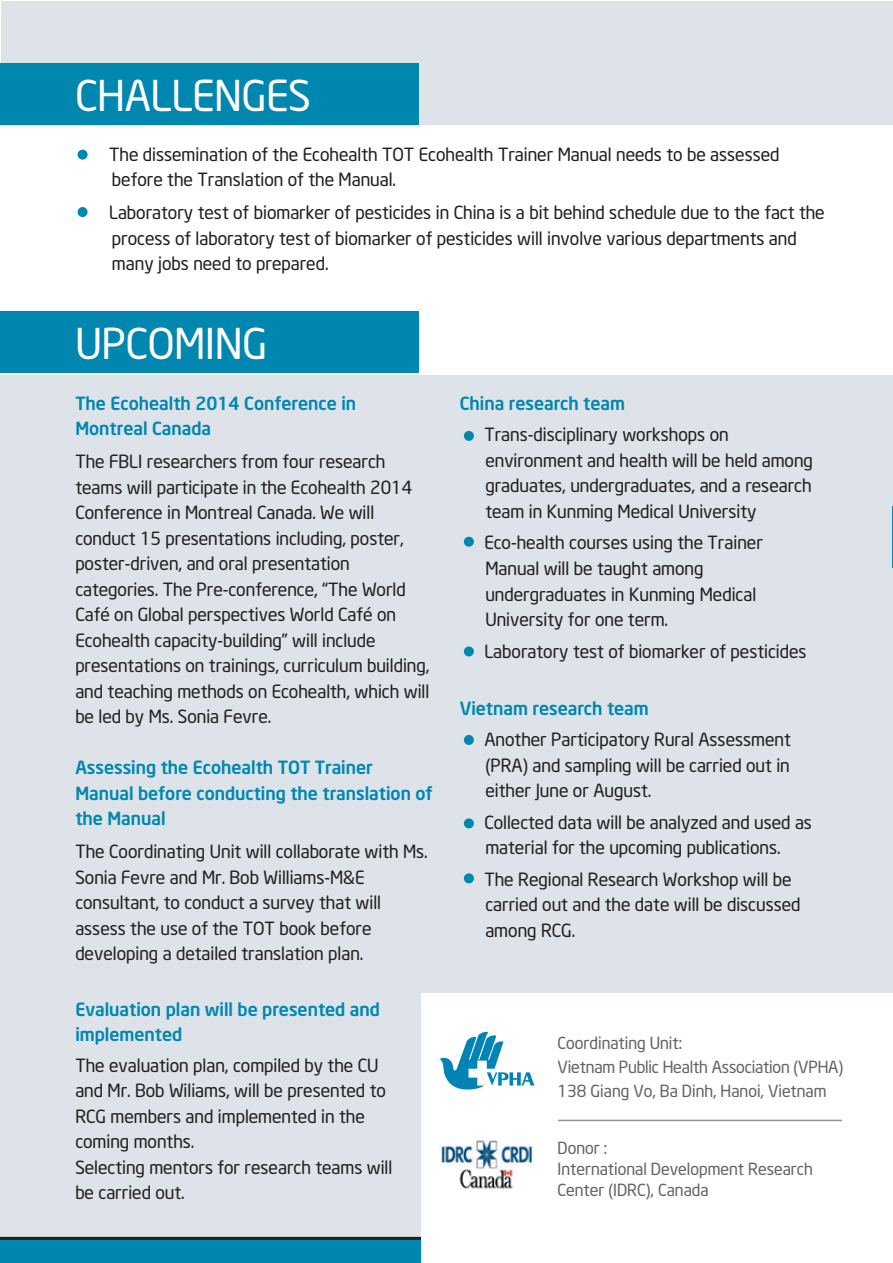
<style>
.page{position:relative;width:893px;height:1263px;background:#fff}
.page>*{position:absolute;margin:0;border:0;box-sizing:border-box;transform-origin:0 0}
.t1{font:42px "UTM Neo Sans Intel";color:#fff}
.t2{font:18px/25.5px "UTM Neo Sans Intel";color:#231f20}
.t3{font:700 18px/25.5px "UTM Neo Sans Intel";color:#0087af}
.t4{font:16.5px/24px "UTM Neo Sans Intel";color:#636466}
</style>
<div class="page">
<div style="left:2px;top:1px;width:891px;height:124px;background:#dde3e8"></div>
<div style="left:0;top:375px;width:893px;height:865px;background:#dde3e8"></div>
<hr style="left:892px;top:0;width:1px;height:220px;background:#0087af">
<div style="left:0;top:1240px;width:893px;height:23px;background:#0087af"></div>
<hr style="left:892px;top:506px;width:1px;height:61px;background:#0087af">
<div style="left:0;top:63px;width:418px;height:62px;background:#0087af"></div>
<div style="left:0;top:312px;width:418px;height:61px;background:#0087af"></div>
<div style="left:464px;top:431px;width:10px;height:10px;background:#0087af;border-radius:50%"></div>
<div style="left:464px;top:537px;width:10px;height:10px;background:#0087af;border-radius:50%"></div>
<div style="left:464px;top:646px;width:10px;height:10px;background:#0087af;border-radius:50%"></div>
<div style="left:464px;top:735px;width:10px;height:10px;background:#0087af;border-radius:50%"></div>
<div style="left:464px;top:873px;width:10px;height:10px;background:#0087af;border-radius:50%"></div>
<div style="left:464px;top:818px;width:10px;height:10px;background:#0087af;border-radius:50%"></div>
<hr style="left:0;top:1237px;width:893px;height:3px;background:#231f20">
<div style="left:421px;top:993px;width:472px;height:270px;background:#fff"></div>
<svg style="left:440px;top:1031px;width:94px;height:59px"></svg>
<img style="left:439px;top:1140px;width:93px;height:49px">
<div style="left:78px;top:150px;width:10px;height:10px;background:#0087af;border-radius:50%"></div>
<div style="left:78px;top:207px;width:10px;height:10px;background:#0087af;border-radius:50%"></div>
<hr style="left:558px;top:1120px;width:284px;height:1px;background:#939598">
<h1 class="t1" style="left:75px;top:63px;width:237px">CHALLENGES</h1>
<p class="t2" style="left:109px;top:140px;width:672px">The dissemination of the Ecohealth TOT Ecohealth Trainer Manual needs to be assessed before the Translation of the Manual.</p>
<p class="t2" style="left:109px;top:198px;width:717px">Laboratory test of biomarker of pesticides in China is a bit behind schedule due to the fact the process of laboratory test of biomarker of pesticides will involve various departments and many jobs need to prepared.</p>
<h1 class="t1" style="left:75px;top:310px;width:193px">UPCOMING</h1>
<p class="t3" style="left:75px;top:388px;width:282px">The Ecohealth 2014 Conference in<br>Montreal Canada</p>
<p class="t2" style="left:75px;top:447px;width:356px">The FBLI researchers from four research teams will participate in the Ecohealth 2014<br>Conference in Montreal Canada. We will conduct 15 presentations including, poster, poster-driven, and oral presentation categories. The Pre-conference, “The World Café on Global perspectives World Café on Ecohealth capacity-building” will include presentations on trainings, curriculum building, and teaching methods on Ecohealth, which will be led by Ms. Sonia Fevre.</p>
<p class="t3" style="left:75px;top:753px;width:359px">Assessing the Ecohealth TOT Trainer<br>Manual before conducting the translation of the Manual</p>
<p class="t2" style="left:75px;top:837px;width:354px">The Coordinating Unit will collaborate with Ms.<br>Sonia Fevre and Mr. Bob Williams-M&amp;E consultant, to conduct a survey that will assess the use of the TOT book before developing a detailed translation plan.</p>
<p class="t3" style="left:75px;top:994px;width:306px">Evaluation plan will be presented and implemented</p>
<p class="t2" style="left:75px;top:1050px;width:318px">The evaluation plan, compiled by the CU and Mr. Bob Wiliams, will be presented to<br>RCG members and implemented in the coming months.<br>Selecting mentors for research teams will be carried out.</p>
<p class="t3" style="left:460px;top:388px;width:167px">China research team</p>
<p class="t2" style="left:484px;top:420px;width:330px">Trans-disciplinary workshops on environment and health will be held among graduates, undergraduates, and a research team in Kunming Medical University</p>
<p class="t2" style="left:484px;top:528px;width:280px">Eco-health courses using the Trainer<br>Manual will be taught among undergraduates in Kunming Medical<br>University for one term.</p>
<p class="t2" style="left:484px;top:636px;width:324px">Laboratory test of biomarker of pesticides</p>
<p class="t3" style="left:460px;top:693px;width:191px">Vietnam research team</p>
<p class="t2" style="left:484px;top:725px;width:308px;text-align:justify">Another Participatory Rural Assessment (PRA) and sampling will be carried out in either June or August.</p>
<p class="t2" style="left:484px;top:807px;width:329px">Collected data will be analyzed and used as material for the upcoming publications.</p>
<p class="t2" style="left:484px;top:864px;width:318px">The Regional Research Workshop will be carried out and the date will be discussed among RCG.</p>
<p class="t4" style="left:558px;top:1029px;width:287px">Coordinating Unit:<br>Vietnam Public Health Association (VPHA)<br>138 Giang Vo, Ba Dinh, Hanoi, Vietnam</p>
<p class="t4" style="left:558px;top:1135px;width:257px;line-height:21px">Donor :<br>International Development Research<br>Center (IDRC), Canada</p>
</div>
